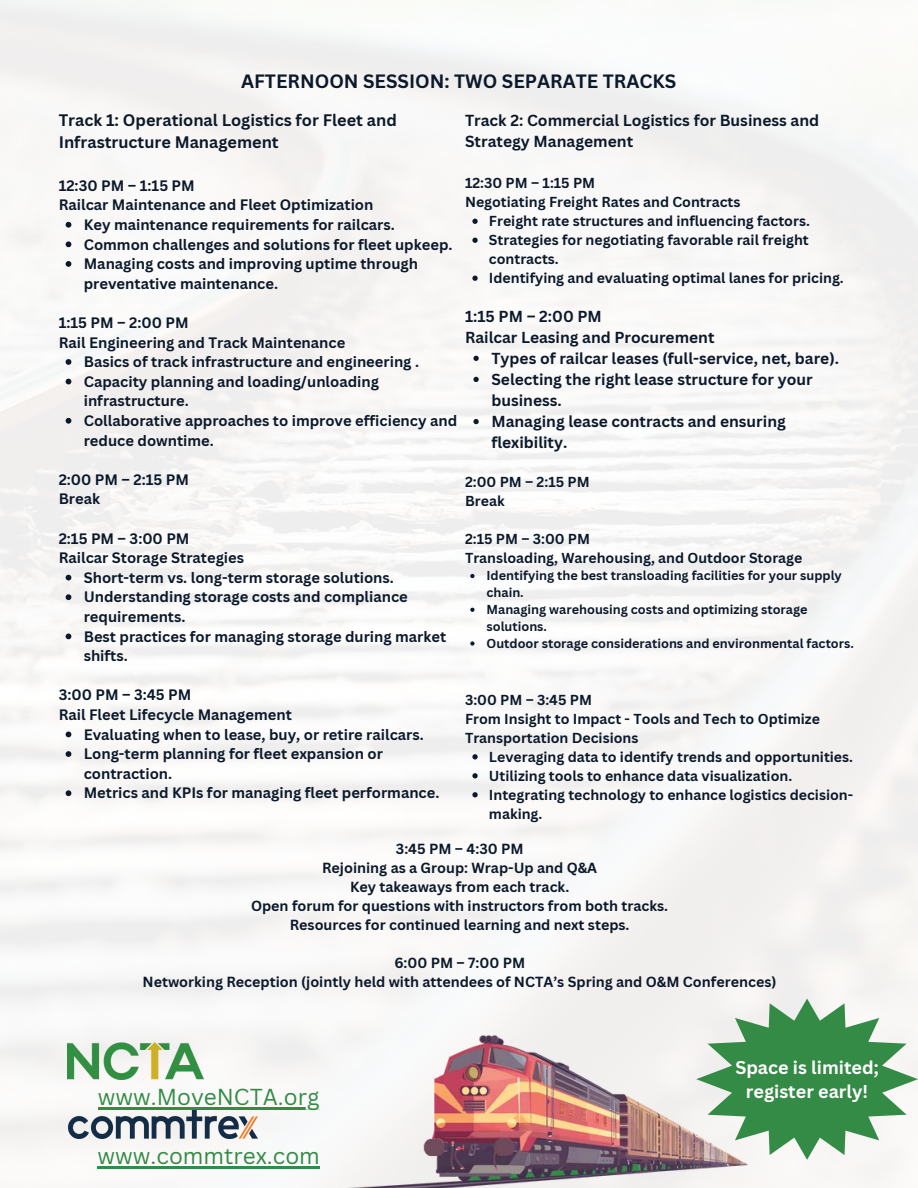
<style>
.page{position:relative;width:918px;height:1188px;background:#fff}
.page>*{position:absolute;margin:0;border:0;box-sizing:border-box;transform-origin:0 0}
.t1{font:22.5px "Canva Sans";color:#348b46}
.t2{font:700 18.75px "Canva Sans";color:#0c192b}
.t3{font:700 18px "Canva Sans";color:#fff}
.t4{font:700 16.2px/21.9px "Canva Sans";color:#0c192b}
.t5{font:700 15.6px/21.1px "Canva Sans";color:#0c192b}
.t6{font:700 15.45px/21.1px "Canva Sans";color:#0c192b}
.t7{font:700 14.7px/19.6px "Canva Sans";color:#0c192b}
.t8{font:700 14.25px/19.2px "Canva Sans";color:#0c192b;text-align:center}
.t9{font:700 14.1px/19px "Canva Sans";color:#0c192b}
.t10{font:700 12.6px/16.8px "Canva Sans";color:#0c192b}
</style>
<div class="page">
<img style="left:0;top:0;width:918px;height:1187px">
<svg style="left:66px;top:222px;width:5px;height:6px"></svg>
<svg style="left:66px;top:241px;width:5px;height:6px"></svg>
<svg style="left:66px;top:261px;width:5px;height:6px"></svg>
<svg style="left:66px;top:359px;width:5px;height:6px"></svg>
<svg style="left:66px;top:379px;width:5px;height:5px"></svg>
<svg style="left:66px;top:418px;width:5px;height:6px"></svg>
<svg style="left:66px;top:575px;width:5px;height:5px"></svg>
<svg style="left:66px;top:594px;width:5px;height:6px"></svg>
<svg style="left:66px;top:634px;width:5px;height:5px"></svg>
<svg style="left:66px;top:732px;width:5px;height:5px"></svg>
<svg style="left:66px;top:751px;width:5px;height:6px"></svg>
<svg style="left:66px;top:790px;width:5px;height:6px"></svg>
<svg style="left:472px;top:219px;width:6px;height:5px"></svg>
<svg style="left:472px;top:238px;width:6px;height:5px"></svg>
<svg style="left:472px;top:276px;width:6px;height:5px"></svg>
<svg style="left:473px;top:356px;width:6px;height:5px"></svg>
<svg style="left:473px;top:377px;width:6px;height:5px"></svg>
<svg style="left:473px;top:419px;width:6px;height:5px"></svg>
<svg style="left:470px;top:574px;width:5px;height:4px"></svg>
<svg style="left:470px;top:608px;width:5px;height:4px"></svg>
<svg style="left:470px;top:641px;width:5px;height:5px"></svg>
<svg style="left:472px;top:754px;width:6px;height:5px"></svg>
<svg style="left:472px;top:773px;width:6px;height:5px"></svg>
<svg style="left:472px;top:792px;width:6px;height:5px"></svg>
<img style="left:163px;top:1027px;width:657px;height:161px">
<svg style="left:696px;top:999px;width:222px;height:161px"></svg>
<img style="left:67px;top:1043px;width:136px;height:37px">
<img style="left:68px;top:1110px;width:189px;height:28px">
<hr style="left:98px;top:1107px;width:222px;height:2px;background:#348b46">
<hr style="left:98px;top:1166px;width:222px;height:2px;background:#348b46">
<p class="t2" style="left:241px;top:68px;width:437px">AFTERNOON SESSION: TWO SEPARATE TRACKS</p>
<h4 class="t5" style="left:465px;top:109px;width:356px">Track 2: Commercial Logistics for Business and<br>Strategy Management</h4>
<h6 class="t9" style="left:465px;top:173px;width:277px">12:30 PM – 1:15 PM<br>Negotiating Freight Rates and Contracts</h6>
<p class="t9" style="left:489px;top:211px;width:322px">Freight rate structures and influencing factors.</p>
<p class="t9" style="left:489px;top:230px;width:321px">Strategies for negotiating favorable rail freight contracts.</p>
<p class="t9" style="left:489px;top:268px;width:356px">Identifying and evaluating optimal lanes for pricing.</p>
<h4 class="t6" style="left:465px;top:305px;width:251px">1:15 PM – 2:00 PM<br>Railcar Leasing and Procurement</h4>
<p class="t6" style="left:491px;top:348px;width:349px">Types of railcar leases (full-service, net, bare).</p>
<p class="t6" style="left:491px;top:369px;width:323px">Selecting the right lease structure for your business.</p>
<p class="t6" style="left:491px;top:411px;width:296px">Managing lease contracts and ensuring flexibility.</p>
<h6 class="t9" style="left:465px;top:472px;width:126px">2:00 PM – 2:15 PM<br>Break</h6>
<h6 class="t9" style="left:465px;top:529px;width:339px">2:15 PM – 3:00 PM<br>Transloading, Warehousing, and Outdoor Storage</h6>
<p class="t10" style="left:487px;top:567px;width:357px">Identifying the best transloading facilities for your supply chain.</p>
<p class="t10" style="left:487px;top:601px;width:323px">Managing warehousing costs and optimizing storage solutions.</p>
<p class="t10" style="left:487px;top:634px;width:369px">Outdoor storage considerations and environmental factors.</p>
<h2 class="t4" style="left:59px;top:109px;width:340px">Track 1: Operational Logistics for Fleet and<br>Infrastructure Management</h2>
<h4 class="t7" style="left:59px;top:175px;width:316px">12:30 PM – 1:15 PM<br>Railcar Maintenance and Fleet Optimization</h4>
<h4 class="t7" style="left:84px;top:214px;width:313px">Key maintenance requirements for railcars.</h4>
<p class="t7" style="left:84px;top:234px;width:370px">Common challenges and solutions for fleet upkeep.</p>
<p class="t7" style="left:84px;top:254px;width:336px">Managing costs and improving uptime through preventative maintenance.</p>
<p class="t7" style="left:59px;top:312px;width:288px">1:15 PM – 2:00 PM<br>Rail Engineering and Track Maintenance</p>
<h4 class="t7" style="left:84px;top:352px;width:337px">Basics of track infrastructure and engineering .</h4>
<p class="t7" style="left:84px;top:371px;width:297px">Capacity planning and loading/unloading infrastructure.</p>
<p class="t7" style="left:84px;top:410px;width:375px">Collaborative approaches to improve efficiency and reduce downtime.</p>
<p class="t7" style="left:59px;top:469px;width:132px">2:00 PM – 2:15 PM<br>Break</p>
<h4 class="t7" style="left:59px;top:528px;width:187px">2:15 PM – 3:00 PM<br>Railcar Storage Strategies</h4>
<h4 class="t7" style="left:84px;top:567px;width:312px">Short-term vs. long-term storage solutions.</h4>
<p class="t7" style="left:84px;top:587px;width:326px">Understanding storage costs and compliance requirements.</p>
<p class="t7" style="left:84px;top:626px;width:364px">Best practices for managing storage during market shifts.</p>
<p class="t7" style="left:59px;top:685px;width:235px">3:00 PM – 3:45 PM<br>Rail Fleet Lifecycle Management</p>
<h4 class="t7" style="left:84px;top:724px;width:342px">Evaluating when to lease, buy, or retire railcars.</h4>
<p class="t7" style="left:84px;top:744px;width:301px">Long-term planning for fleet expansion or contraction.</p>
<p class="t7" style="left:84px;top:783px;width:357px">Metrics and KPIs for managing fleet performance.</p>
<h6 class="t9" style="left:465px;top:690px;width:356px">3:00 PM – 3:45 PM<br>From Insight to Impact - Tools and Tech to Optimize<br>Transportation Decisions</h6>
<p class="t9" style="left:489px;top:747px;width:366px">Leveraging data to identify trends and opportunities.</p>
<p class="t9" style="left:489px;top:766px;width:305px">Utilizing tools to enhance data visualization.</p>
<p class="t9" style="left:489px;top:785px;width:366px">Integrating technology to enhance logistics decision&shy;making.</p>
<h6 class="t8" style="left:251px;top:838px;width:419px">3:45 PM – 4:30 PM<br>Rejoining as a Group: Wrap-Up and Q&amp;A<br>Key takeaways from each track.<br>Open forum for questions with instructors from both tracks.<br>Resources for continued learning and next steps.</h6>
<h6 class="t8" style="left:143px;top:953px;width:636px">6:00 PM – 7:00 PM<br>Networking Reception (jointly held with attendees of NCTA’s Spring and O&amp;M Conferences)</h6>
<p class="t3" style="left:735px;top:1054px;width:145px">Space is limited;</p>
<h3 class="t1" style="left:98px;top:1081px;width:223px">www.MoveNCTA.org</h3>
<p class="t3" style="left:746px;top:1079px;width:124px">register early!</p>
<p class="t1" style="left:98px;top:1140px;width:224px">www.commtrex.com</p>
</div>
